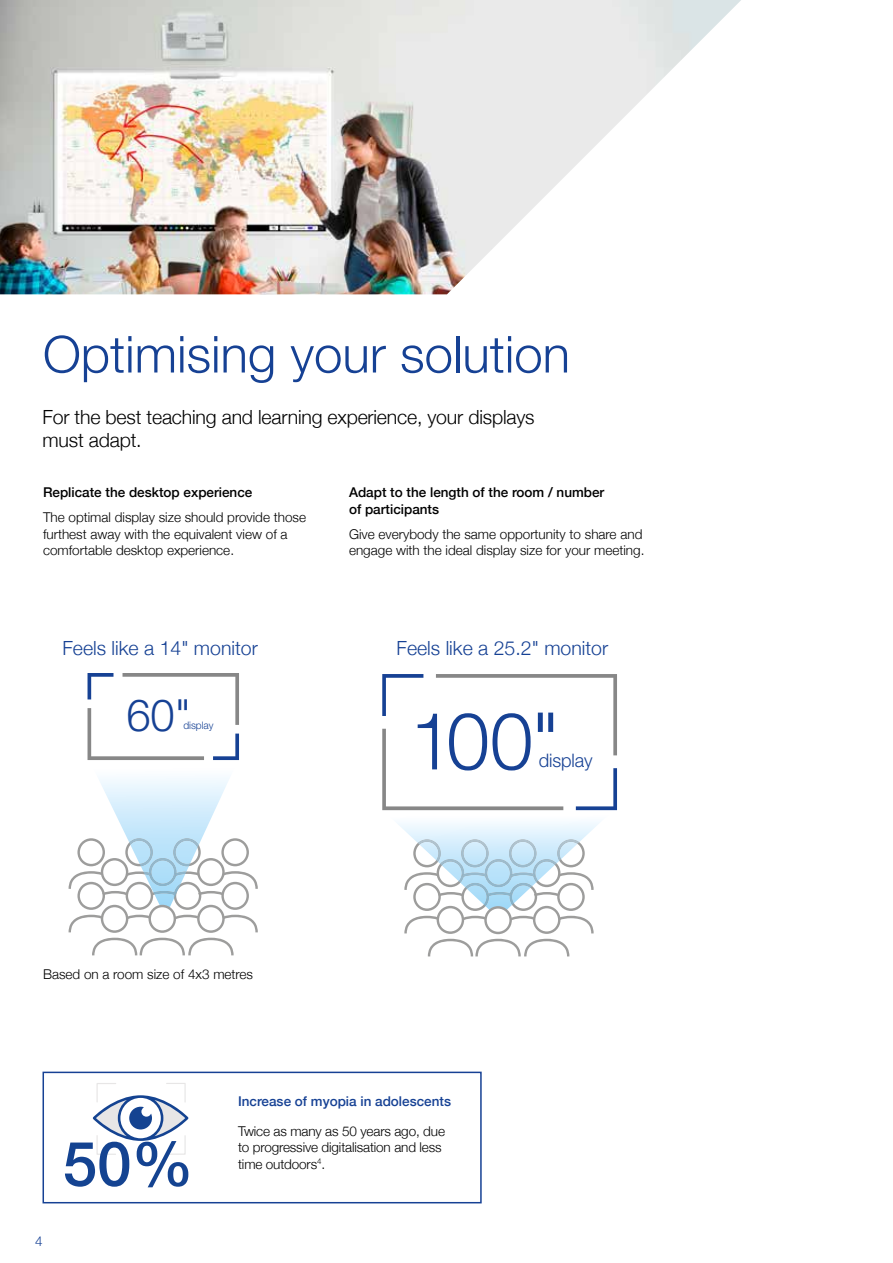
<style>
.page{position:relative;width:893px;height:1263px;background:#fff}
.page>*{position:absolute;margin:0;border:0;box-sizing:border-box;transform-origin:0 0}
.t1{font:300 79.5px "Helvetica Neue";color:#164194}
.t2{font:500 61.8px "Helvetica Neue";color:#144391}
.t3{font:300 51px "Helvetica Neue";color:#164194}
.t4{font:300 44.4px "Helvetica Neue";color:#164194}
.t5{font:300 19.5px/22.5px "Helvetica Neue";letter-spacing:-.01em;color:#000}
.t6{font:300 19.5px "Helvetica Neue";color:#164194}
.t7{font:300 18.6px "Helvetica Neue";letter-spacing:-.005em;color:#164194}
.t8{font:300 13.5px/16.5px "Helvetica Neue";color:#000}
.t9{font:500 13.5px/16.5px "Helvetica Neue";color:#000}
.t10{font:500 13.5px "Helvetica Neue";color:#164194}
.t11{font:300 13.5px "Helvetica Neue";color:#164194}
.t12{font:300 10.35px "Helvetica Neue";letter-spacing:-.005em;color:#164194}
</style>
<div class="page">
<img style="left:0;top:0;width:741px;height:294px">
<svg style="left:69px;top:673px;width:189px;height:282px"></svg>
<svg style="left:382px;top:674px;width:235px;height:282px"></svg>
<div style="left:43px;top:1071px;width:439px;height:132px;background:#fff;border:2px solid #164194"></div>
<svg style="left:93px;top:1083px;width:95px;height:72px"></svg>
<h3 class="t3" style="left:43px;top:313px;width:528px">Optimising your solution</h3>
<h3 class="t5" style="left:43px;top:405px;width:494px">For the best teaching and learning experience, your displays must adapt.</h3>
<p class="t9" style="left:43px;top:483px;width:211px">Replicate the desktop experience</p>
<p class="t8" style="left:43px;top:508px;width:265px">The optimal display size should provide those furthest away with the equivalent view of a comfortable desktop experience.</p>
<p class="t9" style="left:349px;top:483px;width:257px">Adapt to the length of the room / number of participants</p>
<p class="t8" style="left:349px;top:525px;width:297px">Give everybody the same opportunity to share and engage with the ideal display size for your meeting.</p>
<h3 class="t6" style="left:62px;top:632px;width:197px">Feels like a 14" monitor</h3>
<h3 class="t6" style="left:397px;top:632px;width:213px">Feels like a 25.2" monitor</h3>
<h3 class="t4" style="left:126px;top:679px;width:66px">60"</h3>
<p class="t12" style="left:183px;top:717px;width:32px">display</p>
<h1 class="t1" style="left:410px;top:677px;width:151px">100"</h1>
<h3 class="t7" style="left:433px;top:744px;width:55px">display</h3>
<h3 class="t7" style="left:539px;top:745px;width:55px">display</h3>
<p class="t8" style="left:43px;top:965px;width:212px">Based on a room size of 4x3 metres</p>
<p class="t11" style="left:35px;top:1230px;width:9px">4</p>
<h2 class="t2" style="left:63px;top:1114px;width:132px">50%</h2>
<p class="t10" style="left:238px;top:1090px;width:214px">Increase of myopia in adolescents</p>
<p class="t8" style="left:238px;top:1122px;width:208px">Twice as many as 50 years ago, due to progressive digitalisation and less time outdoors<sup>4</sup>.</p>
</div>
